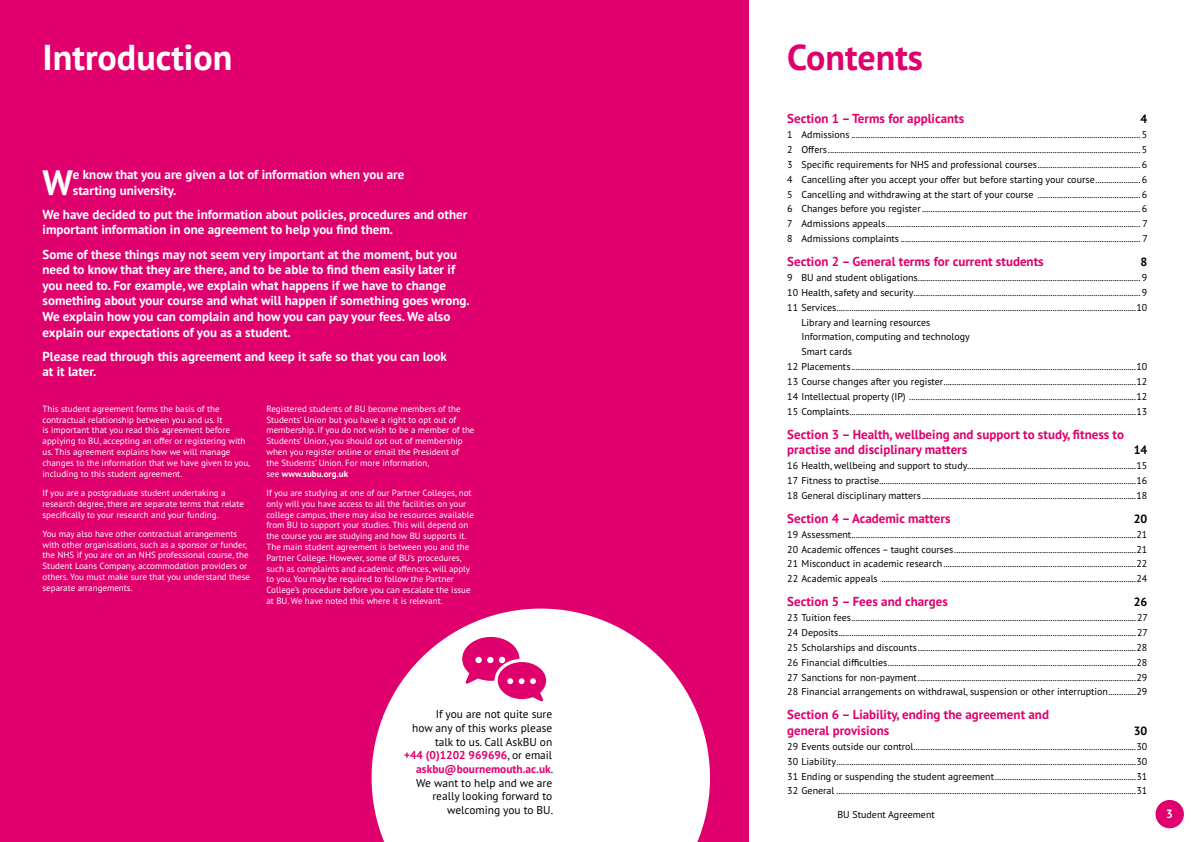
<style>
.page{position:relative;width:1191px;height:842px;background:#fff}
.page>*{position:absolute;margin:0;border:0;box-sizing:border-box;transform-origin:0 0}
.t1{font:700 36px "PT Sans Pro";color:#fff}
.t2{font:700 36px "PT Sans Pro";color:#e0006d}
.t3{font:700 35.3px "PT Sans Pro";color:#fff}
.t4{font:700 13px/15.6px "PT Sans Pro";color:#fff}
.t5{font:700 13px/15.6px "PT Sans Pro";color:#e0006d}
.t6{font:700 12px "PT Sans Pro";color:#000}
.t7{font:700 12px "PT Sans Pro";color:#fff}
.t8{font:11.4px/13.7px "PT Sans Pro";color:#000;text-align:right}
.t9{font:10px/14.8px "PT Sans Pro";color:#000;text-align:justify}
.t10{font:9px/10.8px "PT Sans Pro";color:#fff}
.s1{font-weight:700}
.s2{font-weight:700;color:#e0006d}
</style>
<div class="page">
<div style="left:1155px;top:800px;width:28px;height:28px;background:#e0006d;border-radius:50%"></div>
<div style="left:0;top:0;width:748px;height:842px;background:#e0006d"></div>
<svg style="left:371px;top:609px;width:339px;height:233px;fill:#fff"></svg>
<svg style="left:462px;top:637px;width:84px;height:64px"></svg>
<h1 class="t1" style="left:43px;top:34px;width:191px">Introduction</h1>
<h1 class="t2" style="left:787px;top:34px;width:137px">Contents</h1>
<h2 class="t3" style="left:43px;top:159px;width:32px">W</h2>
<h3 class="t4" style="left:73px;top:167px;width:333px">e know that you are given a lot of information when you are starting university.</h3>
<h3 class="t4" style="left:43px;top:206px;width:426px">We have decided to put the information about policies, procedures and other important information in one agreement to help you find them.</h3>
<p class="t4" style="left:43px;top:246px;width:429px">Some of these things may not seem very important at the moment, but you need to know that they are there, and to be able to find them easily later if you need to. For example, we explain what happens if we have to change something about your course and what will happen if something goes wrong.<br>We explain how you can complain and how you can pay your fees. We also explain our expectations of you as a student.</p>
<h3 class="t4" style="left:43px;top:348px;width:406px">Please read through this agreement and keep it safe so that you can look at it later.</h3>
<p class="t10" style="left:43px;top:403px;width:209px">This student agreement forms the basis of the contractual relationship between you and us. It<br>is important that you read this agreement before applying to BU, accepting an offer or registering with us. This agreement explains how we will manage changes to the information that we have given to you, including to this student agreement.</p>
<p class="t10" style="left:43px;top:487px;width:203px">If you are a postgraduate student undertaking a research degree, there are separate terms that relate specifically to your research and your funding.</p>
<p class="t10" style="left:43px;top:528px;width:209px">You may also have other contractual arrangements with other organisations, such as a sponsor or funder, the NHS if you are on an NHS professional course, the Student Loans Company, accommodation providers or others. You must make sure that you understand these separate arrangements.</p>
<p class="t10" style="left:266px;top:403px;width:210px">Registered students of BU become members of the Students’ Union but you have a right to opt out of membership. If you do not wish to be a member of the Students’ Union, you should opt out of membership when you register online or email the President of<br>the Students’ Union. For more information,<br>see <span class="s1">www.subu.org.uk</span></p>
<p class="t10" style="left:266px;top:487px;width:209px">If you are studying at one of our Partner Colleges, not only will you have access to all the facilities on your college campus, there may also be resources available from BU to support your studies. This will depend on the course you are studying and how BU supports it.<br>The main student agreement is between you and the Partner College. However, some of BU’s procedures, such as complaints and academic offences, will apply to you. You may be required to follow the Partner College’s procedure before you can escalate the issue at BU. We have noted this where it is relevant.</p>
<p class="t8" style="left:404px;top:707px;width:151px">If you are not quite sure<br>how any of this works please talk to us. Call AskBU on<br><span class="s2">+44 (0)1202 969696</span>, or email <span class="s2">askbu@bournemouth.ac.uk</span>.<br>We want to help and we are really looking forward to welcoming you to BU.</p>
<h3 class="t5" style="left:787px;top:111px;width:178px">Section 1 – Terms for applicants</h3>
<p class="t6" style="left:1140px;top:111px;width:8px">4</p>
<p class="t9" style="left:787px;top:127px;width:362px">1 Admissions .......................................................................................................................................5<br>2 Offers..................................................................................................................................................5<br>3 Specific requirements for NHS and professional courses................................................6<br>4 Cancelling after you accept your offer but before starting your course.....................6<br>5 Cancelling and withdrawing at the start of your course ................................................6<br>6 Changes before you register......................................................................................................6<br>7 Admissions appeals....................................................................................................................... 7<br>8 Admissions complaints ................................................................................................................ 7</p>
<h3 class="t5" style="left:787px;top:254px;width:258px">Section 2 – General terms for current students</h3>
<p class="t6" style="left:1140px;top:254px;width:8px">8</p>
<p class="t9" style="left:787px;top:270px;width:361px">9 BU and student obligations........................................................................................................9</p>
<p class="t9" style="left:787px;top:285px;width:361px">10 Health, safety and security..........................................................................................................9</p>
<p class="t9" style="left:787px;top:299px;width:361px">11 Services............................................................................................................................................10</p>
<p class="t9" style="left:801px;top:314px;width:130px">Library and learning resources</p>
<p class="t9" style="left:801px;top:329px;width:170px">Information, computing and technology</p>
<p class="t9" style="left:801px;top:344px;width:52px">Smart cards</p>
<p class="t9" style="left:787px;top:359px;width:361px">12 Placements.....................................................................................................................................10</p>
<p class="t9" style="left:787px;top:374px;width:361px">13 Course changes after you register..........................................................................................12</p>
<p class="t9" style="left:787px;top:388px;width:361px">14 Intellectual property (IP) ..........................................................................................................12</p>
<p class="t9" style="left:787px;top:403px;width:361px">15 Complaints......................................................................................................................................13</p>
<h3 class="t5" style="left:787px;top:426px;width:338px">Section 3 – Health, wellbeing and support to study, fitness to practise and disciplinary matters</h3>
<p class="t6" style="left:1133px;top:442px;width:15px">14</p>
<p class="t9" style="left:787px;top:458px;width:361px">16 Health, wellbeing and support to study...............................................................................15<br>17 Fitness to practise........................................................................................................................16<br>18 General disciplinary matters ....................................................................................................18</p>
<h3 class="t5" style="left:787px;top:510px;width:165px">Section 4 – Academic matters</h3>
<p class="t6" style="left:1133px;top:511px;width:15px">20</p>
<p class="t9" style="left:787px;top:526px;width:361px">19 Assessment.....................................................................................................................................21<br>20 Academic offences – taught courses.....................................................................................21<br>21 Misconduct in academic research..........................................................................................22<br>22 Academic appeals .......................................................................................................................24</p>
<h3 class="t5" style="left:787px;top:594px;width:162px">Section 5 – Fees and charges</h3>
<p class="t6" style="left:1133px;top:594px;width:15px">26</p>
<p class="t9" style="left:787px;top:610px;width:362px">23 Tuition fees.....................................................................................................................................27<br>24 Deposits...........................................................................................................................................27<br>25 Scholarships and discounts......................................................................................................28<br>26 Financial difficulties....................................................................................................................28<br>27 Sanctions for non-payment......................................................................................................29<br>28 Financial arrangements on withdrawal, suspension or other interruption.............29</p>
<h3 class="t5" style="left:787px;top:707px;width:263px">Section 6 – Liability, ending the agreement and general provisions</h3>
<p class="t6" style="left:1133px;top:723px;width:15px">30</p>
<p class="t9" style="left:787px;top:739px;width:362px">29 Events outside our control........................................................................................................30<br>30 Liability............................................................................................................................................30<br>31 Ending or suspending the student agreement..................................................................31<br>32 General ............................................................................................................................................31</p>
<p class="t9" style="left:837px;top:806px;width:99px">BU Student Agreement</p>
<p class="t7" style="left:1166px;top:806px;width:8px">3</p>
</div>
